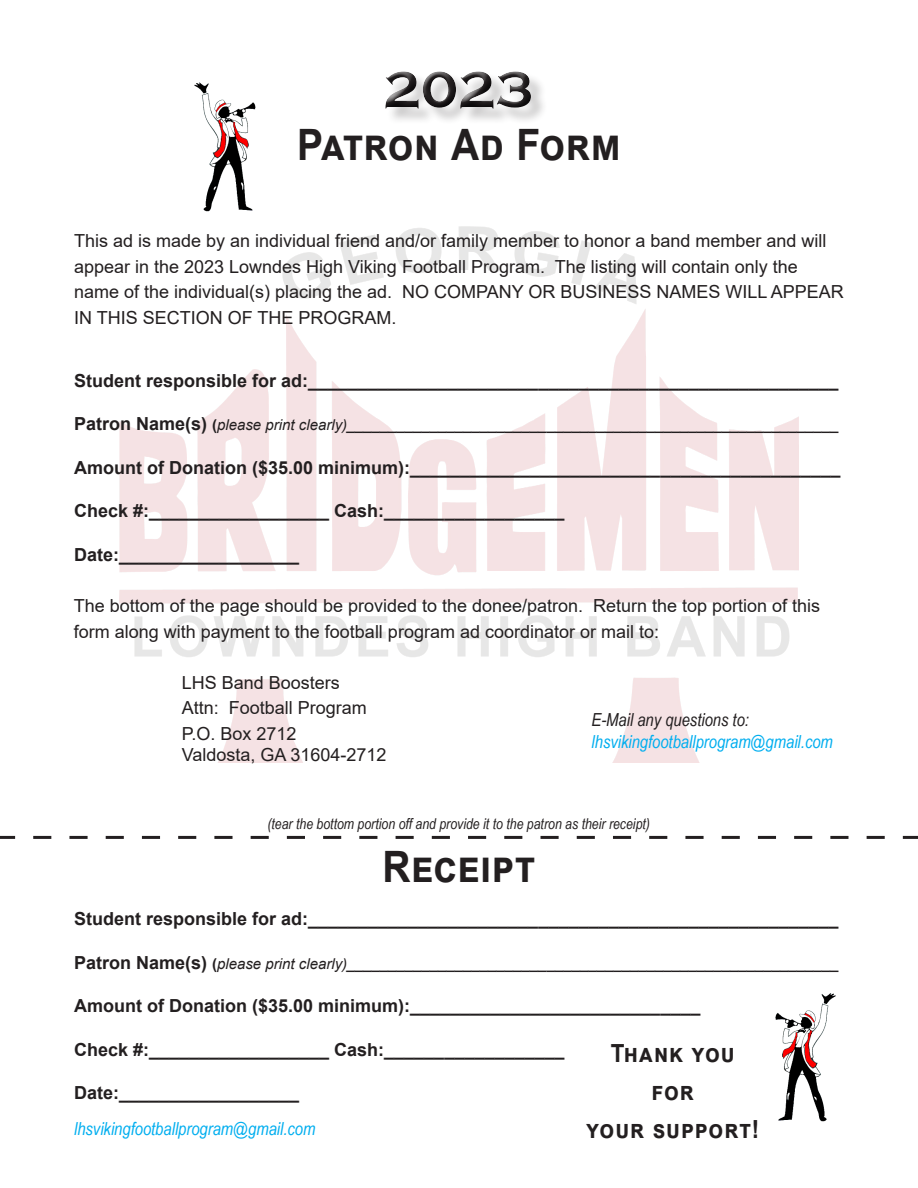
<style>
.page{position:relative;width:918px;height:1188px;background:#fff}
.page>*{position:absolute;margin:0;border:0;box-sizing:border-box;transform-origin:0 0}
.t1{font:700 43.35px "Arial";letter-spacing:.015em;color:#231f20;scale:.9 1}
.t2{font:700 24.9px "Arial";letter-spacing:.045em;color:#231f20;scale:.9 1}
.t3{font:18px/25.5px "Arial";color:#231f20}
.t4{font:700 18px "Arial";color:#231f20}
.t5{font:italic 18px "Arial Narrow";color:#00aeef}
.t6{font:italic 18px "Arial Narrow";color:#231f20}
.t7{font:italic 15px "Arial";color:#231f20}
.t8{font:italic 15px "Arial Narrow";color:#231f20}
.s1{font-weight:700;font-style:normal;font-size:18px}
.s2{font-weight:700;font-style:normal}
</style>
<div class="page">
<div style="left:376px;top:69px;width:166px;height:50px;background:#231f20;opacity:.75"></div>
<img style="left:119px;top:227px;width:680px;height:535px">
<svg style="left:0;top:836px;width:918px;height:3px"></svg>
<img style="left:194px;top:82px;width:62px;height:130px">
<img style="left:775px;top:993px;width:61px;height:129px">
<p class="t1" style="left:297px;top:114px;width:361px">Patron Ad Form</p>
<p class="t3" style="left:74px;top:228px;width:771px">This ad is made by an individual friend and/or family member to honor a band member and will appear in the 2023 Lowndes High Viking Football Program. The listing will contain only the name of the individual(s) placing the ad. NO COMPANY OR BUSINESS NAMES WILL APPEAR IN THIS SECTION OF THE PROGRAM.</p>
<p class="t4" style="left:74px;top:368px;width:766px">Student responsible for ad:_____________________________________________________</p>
<p class="t7" style="left:74px;top:415px;width:767px"><span class="s1">Patron Name(s)</span> <span class="s2">(</span>please print clearly)___________________________________________________________</p>
<p class="t4" style="left:74px;top:455px;width:768px">Amount of Donation ($35.00 minimum):___________________________________________</p>
<p class="t4" style="left:74px;top:498px;width:492px">Check #:__________________ Cash:__________________</p>
<p class="t4" style="left:74px;top:542px;width:227px">Date:__________________</p>
<p class="t3" style="left:74px;top:593px;width:748px">The bottom of the page should be provided to the donee/patron. Return the top portion of this form along with payment to the football program ad coordinator or mail to:</p>
<p class="t3" style="left:182px;top:669px;width:160px">LHS Band Boosters</p>
<p class="t3" style="left:182px;top:695px;width:187px">Attn: Football Program</p>
<p class="t3" style="left:182px;top:720px;width:116px">P.O. Box 2712</p>
<p class="t3" style="left:182px;top:742px;width:206px">Valdosta, GA 31604-2712</p>
<p class="t6" style="left:592px;top:708px;width:159px">E-Mail any questions to:</p>
<p class="t5" style="left:592px;top:729px;width:243px">lhsvikingfootballprogram@gmail.com</p>
<p class="t8" style="left:267px;top:813px;width:384px">(tear the bottom portion off and provide it to the patron as their receipt)</p>
<p class="t1" style="left:382px;top:836px;width:171px">Receipt</p>
<p class="t4" style="left:74px;top:906px;width:766px">Student responsible for ad:_____________________________________________________</p>
<p class="t7" style="left:74px;top:954px;width:767px"><span class="s1">Patron Name(s)</span> <span class="s2">(</span>please print clearly)___________________________________________________________</p>
<p class="t4" style="left:74px;top:993px;width:628px">Amount of Donation ($35.00 minimum):_____________________________</p>
<p class="t4" style="left:74px;top:1037px;width:492px">Check #:__________________ Cash:__________________</p>
<p class="t4" style="left:74px;top:1080px;width:227px">Date:__________________</p>
<p class="t2" style="left:611px;top:1036px;width:139px">Thank you</p>
<p class="t2" style="left:652px;top:1074px;width:43px">for</p>
<p class="t2" style="left:586px;top:1112px;width:194px">your support!</p>
<p class="t5" style="left:74px;top:1116px;width:243px">lhsvikingfootballprogram@gmail.com</p>
</div>
